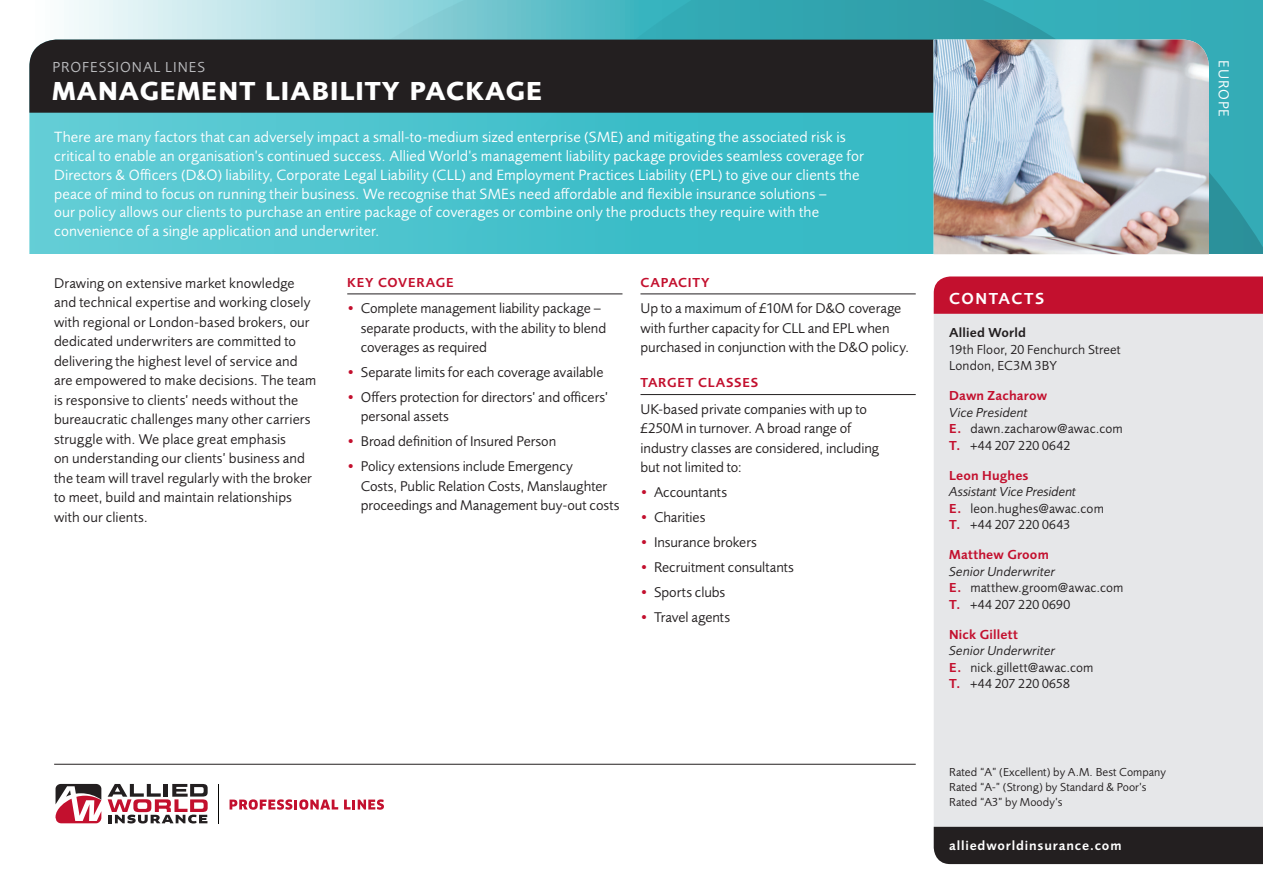
<style>
.page{position:relative;width:1263px;height:893px;background:#fff}
.page>*{position:absolute;margin:0;border:0;box-sizing:border-box;transform-origin:0 0}
.t1{font:700 27px "Foundry Sans";letter-spacing:.04em;color:#fff}
.AW_RunningCopy{font:600 16.5px "Foundry Sans";letter-spacing:.095em;color:#fff}
.AW_IntroCopy{font:15.3px/18.8px "Foundry Sans";letter-spacing:.01em;color:#fff}
.t2{font:15px "Foundry Sans";letter-spacing:.06em;color:#bcbdc0}
.t3{font:15px "Foundry Sans";letter-spacing:.055em;color:#fff}
.AW_Bullet_copy{font:14.7px/19.5px "Foundry Sans";color:#231f20}
.AW_Contact_Email_Pho{font:13.5px "Foundry Sans";letter-spacing:.01em;color:#231f20}
.AW_ContactTitle{font:italic 13.5px "Foundry Sans";letter-spacing:.01em;color:#231f20}
.AW_Contact_Name-Red{font:600 13.5px "Foundry Sans";letter-spacing:.015em;color:#c3102e}
.AW_Subheads{font:600 13.5px "Foundry Sans";letter-spacing:.055em;color:#c3102e}
.WebAddress{font:600 13.5px "Foundry Sans";letter-spacing:.06em;color:#fff}
.AW_Contact_Email_Pho-2{font:600 13.5px "Foundry Sans";letter-spacing:.01em;color:#231f20}
.t4{font:12px/15px "Foundry Sans";letter-spacing:.005em;color:#231f20}
.s1{color:#c3102e}
.s2{font-weight:600;color:#c3102e}
</style>
<div class="page">
<svg style="left:377px;top:0;width:886px;height:254px;background:#3facb7"></svg>
<svg style="left:29px;top:113px;width:905px;height:141px;background:#48c1cc"></svg>
<div style="left:29px;top:40px;width:905px;height:73px;background:#231f20"></div>
<hr style="left:54px;top:764px;width:862px;height:1px;background:#231f20">
<div style="left:934px;top:314px;width:329px;height:513px;background:#e6e7e9"></div>
<div style="left:934px;top:276px;width:329px;height:38px;background:#c3102e"></div>
<img style="left:934px;top:40px;width:275px;height:214px">
<hr style="left:347px;top:294px;width:275px;height:1px;background:#231f20">
<hr style="left:640px;top:294px;width:276px;height:1px;background:#231f20">
<hr style="left:640px;top:394px;width:276px;height:1px;background:#231f20">
<svg style="left:54px;top:782px;width:49px;height:43px"></svg>
<svg style="left:55px;top:784px;width:46px;height:39px"></svg>
<svg style="left:108px;top:784px;width:100px;height:39px"></svg>
<hr style="left:218px;top:784px;width:1px;height:39px;background:#040503">
<svg style="left:230px;top:799px;width:108px;height:11px"></svg>
<svg style="left:344px;top:799px;width:40px;height:11px"></svg>
<div style="left:934px;top:827px;width:329px;height:37px;background:#231f20"></div>
<p class="t2" style="left:53px;top:59px;width:154px">PROFESSIONAL LINES</p>
<p class="t1" style="left:53px;top:75px;width:491px">MANAGEMENT LIABILITY PACKAGE</p>
<p class="AW_IntroCopy" style="left:54px;top:128px;width:811px">There are many factors that can adversely impact a small-to-medium sized enterprise (SME) and mitigating the associated risk is critical to enable an organisation’s continued success. Allied World’s management liability package provides seamless coverage for Directors &amp; Officers (D&amp;O) liability, Corporate Legal Liability (CLL) and Employment Practices Liability (EPL) to give our clients the peace of mind to focus on running their business. We recognise that SMEs need affordable and flexible insurance solutions –<br>our policy allows our clients to purchase an entire package of coverages or combine only the products they require with the convenience of a single application and underwriter.</p>
<p class="AW_Bullet_copy" style="left:54px;top:273px;width:264px">Drawing on extensive market knowledge and technical expertise and working closely with regional or London-based brokers, our dedicated underwriters are committed to delivering the highest level of service and are empowered to make decisions. The team is responsive to clients’ needs without the bureaucratic challenges many other carriers struggle with. We place great emphasis<br>on understanding our clients’ business and the team will travel regularly with the broker to meet, build and maintain relationships with our clients.</p>
<p class="AW_Subheads" style="left:347px;top:275px;width:108px">KEY COVERAGE</p>
<p class="AW_Subheads" style="left:640px;top:275px;width:71px">CAPACITY</p>
<p class="AW_Bullet_copy" style="left:640px;top:299px;width:270px">Up to a maximum of £10M for D&amp;O coverage with further capacity for CLL and EPL when purchased in conjunction with the D&amp;O policy.</p>
<p class="AW_Subheads" style="left:640px;top:375px;width:119px">TARGET CLASSES</p>
<p class="AW_Bullet_copy" style="left:640px;top:399px;width:240px">UK-based private companies with up to £250M in turnover. A broad range of industry classes are considered, including but not limited to:</p>
<p class="AW_Bullet_copy" style="left:640px;top:483px;width:88px"><span class="s1">•</span> Accountants</p>
<p class="AW_Bullet_copy" style="left:640px;top:508px;width:66px"><span class="s1">•</span> Charities</p>
<p class="AW_Bullet_copy" style="left:640px;top:532px;width:118px"><span class="s1">•</span> Insurance brokers</p>
<p class="AW_Bullet_copy" style="left:640px;top:557px;width:155px"><span class="s1">•</span> Recruitment consultants</p>
<p class="AW_Bullet_copy" style="left:640px;top:582px;width:86px"><span class="s1">•</span> Sports clubs</p>
<p class="AW_Bullet_copy" style="left:640px;top:607px;width:91px"><span class="s1">•</span> Travel agents</p>
<p class="AW_Bullet_copy" style="left:361px;top:299px;width:247px;text-indent:-14px"><span class="s1">•</span> Complete management liability package – separate products, with the ability to blend coverages as required</p>
<p class="AW_Bullet_copy" style="left:347px;top:363px;width:258px"><span class="s1">•</span> Separate limits for each coverage available</p>
<p class="AW_Bullet_copy" style="left:361px;top:387px;width:249px;text-indent:-14px"><span class="s1">•</span> Offers protection for directors’ and officers’ personal assets</p>
<p class="AW_Bullet_copy" style="left:347px;top:432px;width:211px"><span class="s1">•</span> Broad defi nition of Insured Person</p>
<p class="AW_Bullet_copy" style="left:361px;top:457px;width:260px;text-indent:-14px"><span class="s1">•</span> Policy extensions include Emergency<br>Costs, Public Relation Costs, Manslaughter proceedings and Management buy-out costs</p>
<p class="AW_RunningCopy" style="left:949px;top:289px;width:97px">CONTACTS</p>
<p class="AW_Contact_Email_Pho-2" style="left:949px;top:325px;width:78px">Allied World</p>
<p class="AW_Contact_Email_Pho" style="left:949px;top:342px;width:173px">19th Floor, 20 Fenchurch Street</p>
<p class="AW_Contact_Email_Pho" style="left:949px;top:359px;width:109px">London, EC3M 3BY</p>
<p class="AW_Contact_Name-Red" style="left:949px;top:388px;width:99px">Dawn Zacharow</p>
<p class="AW_ContactTitle" style="left:949px;top:405px;width:80px">Vice President</p>
<p class="AW_Contact_Email_Pho" style="left:949px;top:422px;width:175px"><span class="s2">E.</span> dawn.zacharow@awac.com</p>
<p class="AW_Contact_Email_Pho" style="left:949px;top:438px;width:122px"><span class="s2">T.</span> +44 207 220 0642</p>
<p class="AW_Contact_Name-Red" style="left:949px;top:468px;width:81px">Leon Hughes</p>
<p class="AW_ContactTitle" style="left:949px;top:485px;width:128px">Assistant Vice President</p>
<p class="AW_Contact_Email_Pho" style="left:949px;top:501px;width:156px"><span class="s2">E.</span> leon.hughes@awac.com</p>
<p class="AW_Contact_Email_Pho" style="left:949px;top:518px;width:122px"><span class="s2">T.</span> +44 207 220 0643</p>
<p class="AW_Contact_Name-Red" style="left:949px;top:547px;width:101px">Matthew Groom</p>
<p class="AW_ContactTitle" style="left:949px;top:564px;width:107px">Senior Underwriter</p>
<p class="AW_Contact_Email_Pho" style="left:949px;top:581px;width:176px"><span class="s2">E.</span> matthew.groom@awac.com</p>
<p class="AW_Contact_Email_Pho" style="left:949px;top:597px;width:122px"><span class="s2">T.</span> +44 207 220 0690</p>
<p class="AW_Contact_Name-Red" style="left:949px;top:627px;width:70px">Nick Gillett</p>
<p class="AW_ContactTitle" style="left:949px;top:644px;width:107px">Senior Underwriter</p>
<p class="AW_Contact_Email_Pho" style="left:949px;top:660px;width:146px"><span class="s2">E.</span> nick.gillett@awac.com</p>
<p class="AW_Contact_Email_Pho" style="left:949px;top:677px;width:122px"><span class="s2">T.</span> +44 207 220 0658</p>
<p class="t4" style="left:949px;top:765px;width:218px">Rated “A” (Excellent) by A.M. Best Company<br>Rated “A-” (Strong) by Standard &amp; Poor’s<br>Rated “A3” by Moody’s</p>
<p class="WebAddress" style="left:949px;top:838px;width:174px">alliedworldinsurance.com</p>
<p class="t3" style="left:1232px;top:60px;width:58px;rotate:90deg">EUROPE</p>
</div>
